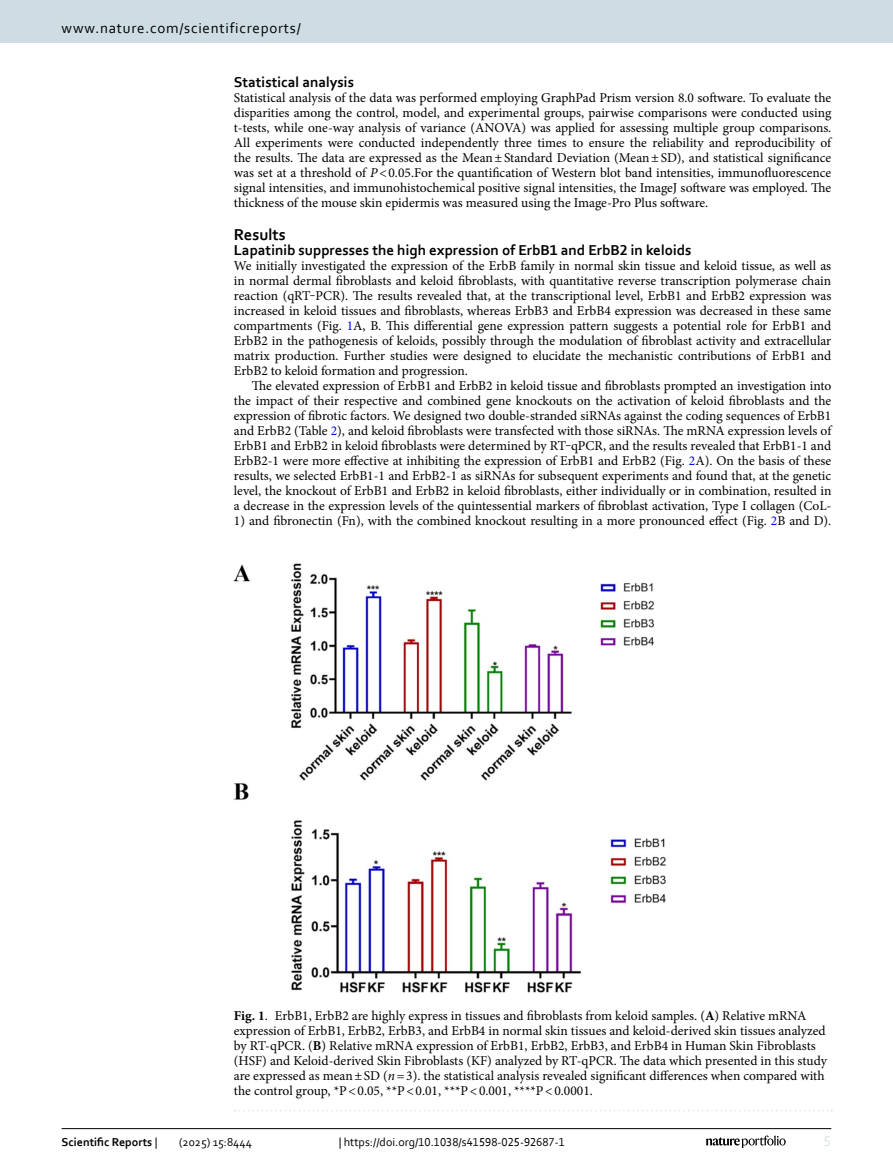
<style>
.page{position:relative;width:893px;height:1174px;background:#fff}
.page>*{position:absolute;margin:0;border:0;box-sizing:border-box;transform-origin:0 0}
.Head_1{font:700 16.5px "Corbel";color:#000}
.Head_2_After_1{font:700 15px "Corbel";color:#000}
.t1{font:15px "Corbel";letter-spacing:.05em;color:#000}
.Head_2{font:700 15px "Corbel";color:#000}
.t2{font:15px "Corbel";color:#d9e4eb}
.Body_Text{font:13.5px/15px "Minion Pro";letter-spacing:-.005em;color:#000;text-align:justify}
.Body_Text_Indent{font:13.5px/15px "Minion Pro";letter-spacing:-.005em;color:#000;text-align:justify}
.Figure_Caption{font:13.5px/15px "Minion Pro";color:#000}
.t3{font:12px "Corbel";color:#000}
.t4{font:700 12px "Corbel";color:#000}
.s1{font-style:italic}
.s2{color:#00f}
.s3{font-weight:700}
.s4{font-weight:400}
</style>
<div class="page">
<img style="left:234px;top:563px;width:431px;height:429px">
<svg style="left:235px;top:1110px;width:597px;height:1px"></svg>
<hr style="left:62px;top:1128px;width:769px;height:1px;background:#000">
<svg style="left:706px;top:1135px;width:80px;height:12px"></svg>
<div style="left:0;top:0;width:893px;height:43px;background:#cedde4"></div>
<p class="t1" style="left:62px;top:18px;width:241px">www.nature.com/scientificreports/</p>
<p class="Head_2" style="left:234px;top:73px;width:122px">Statistical analysis</p>
<p class="Body_Text" style="left:234px;top:90px;width:599px">Statistical analysis of the data was performed employing GraphPad Prism version 8.0 software. To evaluate the disparities among the control, model, and experimental groups, pairwise comparisons were conducted using t-tests, while one-way analysis of variance (ANOVA) was applied for assessing multiple group comparisons.<br>All experiments were conducted independently three times to ensure the reliability and reproducibility of the results. The data are expressed as the Mean±Standard Deviation (Mean±SD), and statistical significance was set at a threshold of <span class="s1">P</span>&lt;0.05.For the quantification of Western blot band intensities, immunofluorescence signal intensities, and immunohistochemical positive signal intensities, the ImageJ software was employed. The thickness of the mouse skin epidermis was measured using the Image-Pro Plus software.</p>
<p class="Head_1" style="left:234px;top:224px;width:53px">Results</p>
<p class="Head_2_After_1" style="left:234px;top:241px;width:459px">Lapatinib suppresses the high expression of ErbB1 and ErbB2 in keloids</p>
<p class="Body_Text" style="left:234px;top:258px;width:599px">We initially investigated the expression of the ErbB family in normal skin tissue and keloid tissue, as well as in normal dermal fibroblasts and keloid fibroblasts, with quantitative reverse transcription polymerase chain reaction (qRT‒PCR). The results revealed that, at the transcriptional level, ErbB1 and ErbB2 expression was increased in keloid tissues and fibroblasts, whereas ErbB3 and ErbB4 expression was decreased in these same compartments (Fig. <span class="s2">1</span>A, B. This differential gene expression pattern suggests a potential role for ErbB1 and ErbB2 in the pathogenesis of keloids, possibly through the modulation of fibroblast activity and extracellular matrix production. Further studies were designed to elucidate the mechanistic contributions of ErbB1 and ErbB2 to keloid formation and progression.</p>
<p class="Body_Text_Indent" style="left:234px;top:378px;width:599px;text-indent:18px">The elevated expression of ErbB1 and ErbB2 in keloid tissue and fibroblasts prompted an investigation into the impact of their respective and combined gene knockouts on the activation of keloid fibroblasts and the expression of fibrotic factors. We designed two double-stranded siRNAs against the coding sequences of ErbB1 and ErbB2 (Table <span class="s2">2</span>), and keloid fibroblasts were transfected with those siRNAs. The mRNA expression levels of ErbB1 and ErbB2 in keloid fibroblasts were determined by RT‒qPCR, and the results revealed that ErbB1-1 and ErbB2-1 were more effective at inhibiting the expression of ErbB1 and ErbB2 (Fig. <span class="s2">2</span>A). On the basis of these results, we selected ErbB1-1 and ErbB2-1 as siRNAs for subsequent experiments and found that, at the genetic level, the knockout of ErbB1 and ErbB2 in keloid fibroblasts, either individually or in combination, resulted in a decrease in the expression levels of the quintessential markers of fibroblast activation, Type I collagen (CoL-</p>
<p class="Body_Text_Indent" style="left:234px;top:513px;width:599px">1) and fibronectin (Fn), with the combined knockout resulting in a more pronounced effect (Fig. <span class="s2">2</span>B and D).</p>
<p class="Figure_Caption" style="left:234px;top:1008px;width:594px"><span class="s3">Fig. 1</span>. ErbB1, ErbB2 are highly express in tissues and fibroblasts from keloid samples. (<span class="s3">A</span>) Relative mRNA expression of ErbB1, ErbB2, ErbB3, and ErbB4 in normal skin tissues and keloid-derived skin tissues analyzed by RT-qPCR. (<span class="s3">B</span>) Relative mRNA expression of ErbB1, ErbB2, ErbB3, and ErbB4 in Human Skin Fibroblasts (HSF) and Keloid-derived Skin Fibroblasts (KF) analyzed by RT-qPCR. The data which presented in this study are expressed as mean±SD (<span class="s1">n</span>=3). the statistical analysis revealed significant differences when compared with the control group, *P&lt;0.05, **P&lt;0.01, ***P&lt;0.001, ****P&lt;0.0001.</p>
<p class="t4" style="left:62px;top:1134px;width:97px">Scientific Reports <span class="s4">|</span></p>
<p class="t3" style="left:179px;top:1134px;width:74px">(2025) 15:8444</p>
<p class="t3" style="left:339px;top:1134px;width:228px">| https://doi.org/10.1038/s41598-025-92687-1</p>
<p class="t2" style="left:824px;top:1132px;width:9px">5</p>
</div>
